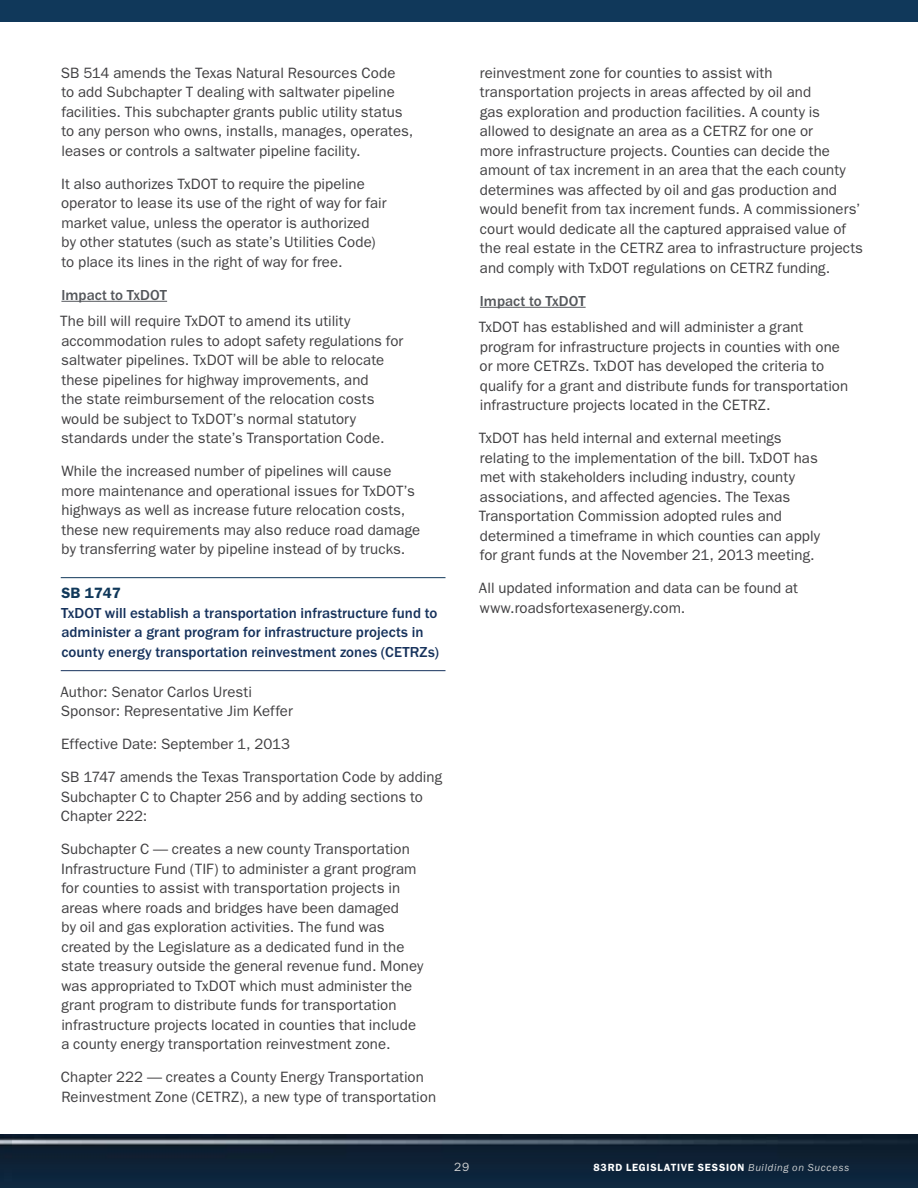
<style>
.page{position:relative;width:918px;height:1188px;background:#fff}
.page>*{position:absolute;margin:0;border:0;box-sizing:border-box;transform-origin:0 0}
.t1{font:15px/19.5px "ITC Franklin Gothic Std";letter-spacing:.005em;color:#414042}
.t2{font:500 15px/19.5px "ITC Franklin Gothic Std";letter-spacing:.005em;color:#16325c}
.t3{font:500 15px "ITC Franklin Gothic Std";color:#54575b}
.t4{font:600 15px "ITC Franklin Gothic Std";color:#10385a}
.t5{font:12px "ITC Franklin Gothic Std";color:#cfd1d2}
.t6{font:600 10.5px "ITC Franklin Gothic Std";letter-spacing:.07em;color:#fff}
.s1{font-weight:400;font-style:italic;color:#cfd1d2}
</style>
<div class="page">
<div style="left:0;top:0;width:918px;height:22px;background:#10385a"></div>
<img style="left:12px;top:1134px;width:906px;height:54px">
<img style="left:0;top:1134px;width:12px;height:54px">
<hr style="left:61px;top:301px;width:106px;height:1px;background:#54575b">
<hr style="left:61px;top:577px;width:385px;height:1px;background:#10385a">
<hr style="left:61px;top:670px;width:385px;height:1px;background:#16325c">
<hr style="left:480px;top:307px;width:106px;height:1px;background:#54575b">
<p class="t1" style="left:61px;top:63px;width:354px">SB 514 amends the Texas Natural Resources Code<br>to add Subchapter T dealing with saltwater pipeline facilities. This subchapter grants public utility status to any person who owns, installs, manages, operates, leases or controls a saltwater pipeline facility.</p>
<p class="t1" style="left:61px;top:174px;width:327px">It also authorizes TxDOT to require the pipeline operator to lease its use of the right of way for fair market value, unless the operator is authorized by other statutes (such as state’s Utilities Code) to place its lines in the right of way for free.</p>
<p class="t3" style="left:61px;top:286px;width:89px">Impact to TxDOT</p>
<p class="t1" style="left:60px;top:311px;width:345px">The bill will require TxDOT to amend its utility accommodation rules to adopt safety regulations for saltwater pipelines. TxDOT will be able to relocate these pipelines for highway improvements, and<br>the state reimbursement of the relocation costs would be subject to TxDOT’s normal statutory standards under the state’s Transportation Code.</p>
<p class="t1" style="left:61px;top:461px;width:360px">While the increased number of pipelines will cause more maintenance and operational issues for TxDOT’s highways as well as increase future relocation costs, these new requirements may also reduce road damage by transferring water by pipeline instead of by trucks.</p>
<p class="t4" style="left:61px;top:584px;width:61px">SB 1747</p>
<p class="t2" style="left:61px;top:603px;width:23px">TxDOT</p>
<p class="t2" style="left:61px;top:603px;width:378px;text-indent:44px">will establish a transportation infrastructure fund to administer a grant program for infrastructure projects in county energy transportation reinvestment zones (CETR</p>
<p class="t2" style="left:420px;top:642px;width:21px">Zs)</p>
<p class="t1" style="left:61px;top:682px;width:234px">Author: Senator Carlos Uresti<br>Sponsor: Representative Jim Keffer</p>
<p class="t1" style="left:61px;top:734px;width:230px">Effective Date: September 1, 2013</p>
<p class="t1" style="left:61px;top:767px;width:383px">SB 1747 amends the Texas Transportation Code by adding<br>Subchapter C to Chapter 256 and by adding sections to<br>Chapter 222:</p>
<p class="t1" style="left:61px;top:839px;width:364px">Subchapter C — creates a new county Transportation Infrastructure Fund (TIF) to administer a grant program for counties to assist with transportation projects in areas where roads and bridges have been damaged<br>by oil and gas exploration activities. The fund was created by the Legislature as a dedicated fund in the state treasury outside the general revenue fund. Money was appropriated to TxDOT which must administer the grant program to distribute funds for transportation infrastructure projects located in counties that include a county energy transportation reinvestment zone.</p>
<p class="t1" style="left:61px;top:1067px;width:377px">Chapter 222 — creates a County Energy Transportation<br>Reinvestment Zone (CETRZ), a new type of transportation</p>
<p class="t1" style="left:480px;top:63px;width:385px">reinvestment zone for counties to assist with transportation projects in areas affected by oil and<br>gas exploration and production facilities. A county is allowed to designate an area as a CETRZ for one or<br>more infrastructure projects. Counties can decide the amount of tax increment in an area that the each county determines was affected by oil and gas production and would benefit from tax increment funds. A commissioners’ court would dedicate all the captured appraised value of the real estate in the CETRZ area to infrastructure projects and comply with TxDOT regulations on CETRZ funding.</p>
<p class="t3" style="left:480px;top:292px;width:89px">Impact to TxDOT</p>
<p class="t1" style="left:479px;top:317px;width:371px">TxDOT has established and will administer a grant program for infrastructure projects in counties with one or more CETRZs. TxDOT has developed the criteria to qualify for a grant and distribute funds for transportation infrastructure projects located in the CETRZ.</p>
<p class="t1" style="left:479px;top:428px;width:343px">TxDOT has held internal and external meetings relating to the implementation of the bill. TxDOT has met with stakeholders including industry, county associations, and affected agencies. The Texas Transportation Commission adopted rules and determined a timeframe in which counties can apply for grant funds at the November 21, 2013 meeting.</p>
<p class="t1" style="left:479px;top:578px;width:321px">All updated information and data can be found at www.roadsfortexasenergy.com.</p>
<p class="t5" style="left:454px;top:1160px;width:17px">29</p>
<p class="t6" style="left:593px;top:1162px;width:257px">83RD LEGISLATIVE SESSION <span class="s1">Building on Success</span></p>
</div>
